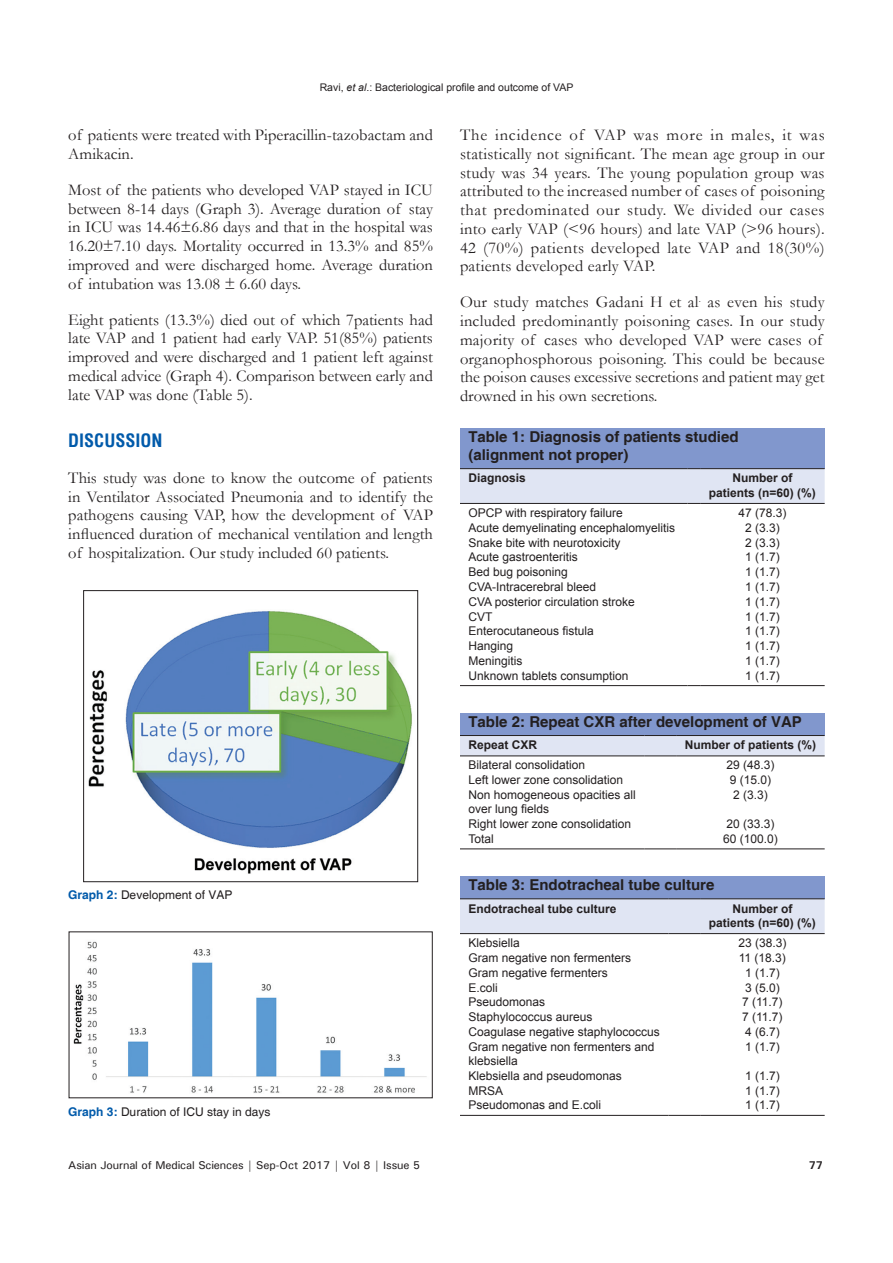
<style>
.page{position:relative;width:893px;height:1263px;background:#fff}
.page>*{position:absolute;margin:0;border:0;box-sizing:border-box;transform-origin:0 0}
.t1{font:700 condensed 18px "Helvetica";color:#015aaa}
.TX{font:16.5px/18.8px "Garamond";letter-spacing:.005em;color:#231f20;text-align:justify}
.TT{font:700 15px/18px "Helvetica";color:#231f20}
.TB{font:12px/14.4px "Arial";color:#231f20}
.TCH{font:700 12px/14.4px "Arial";color:#231f20;text-align:center}
.TBL{font:12px "Arial";color:#231f20}
.FGC{font:12px "Helvetica";color:#231f20}
.t2{font:500 11.25px "Univers";letter-spacing:-.01em;color:#231f20}
.t3{font:700 11.25px "Univers";color:#231f20}
.t4{font:10.5px "Arial";color:#231f20}
.s1{font-style:italic}
.s2{font-weight:700;color:#015aaa}
</style>
<div class="page">
<img style="left:88px;top:611px;width:324px;height:263px">
<div style="left:83px;top:590px;width:335px;height:292px;border:1px solid #231f20"></div>
<img style="left:73px;top:941px;width:354px;height:152px">
<div style="left:460px;top:428px;width:365px;height:41px;background:#8197cd"></div>
<hr style="left:460px;top:685px;width:227px;height:1px;background:#231f20">
<svg style="left:687px;top:685px;width:13px;height:1px"></svg>
<hr style="left:700px;top:685px;width:125px;height:1px;background:#231f20">
<svg style="left:460px;top:468px;width:365px;height:36px;background:#d6dbe8"></svg>
<hr style="left:700px;top:468px;width:125px;height:1px;background:#231f20">
<div style="left:460px;top:713px;width:365px;height:22px;background:#8197cd"></div>
<div style="left:460px;top:736px;width:365px;height:19px;background:#e0e5f3"></div>
<hr style="left:460px;top:848px;width:184px;height:1px;background:#231f20">
<hr style="left:644px;top:848px;width:32px;height:1px;background:#231f20">
<hr style="left:676px;top:848px;width:149px;height:1px;background:#231f20">
<hr style="left:460px;top:755px;width:184px;height:1px;background:#231f20">
<hr style="left:644px;top:755px;width:32px;height:1px;background:#231f20">
<hr style="left:676px;top:755px;width:149px;height:1px;background:#231f20">
<hr style="left:460px;top:735px;width:184px;height:1px;background:#231f20">
<hr style="left:644px;top:735px;width:32px;height:1px;background:#231f20">
<hr style="left:676px;top:735px;width:149px;height:1px;background:#231f20">
<div style="left:460px;top:876px;width:365px;height:23px;background:#8197cd"></div>
<div style="left:460px;top:899px;width:365px;height:34px;background:#e0e5f3"></div>
<hr style="left:460px;top:1115px;width:208px;height:1px;background:#231f20">
<hr style="left:668px;top:1115px;width:32px;height:1px;background:#231f20">
<hr style="left:700px;top:1115px;width:125px;height:1px;background:#231f20">
<hr style="left:460px;top:933px;width:208px;height:1px;background:#231f20">
<hr style="left:668px;top:933px;width:32px;height:1px;background:#231f20">
<hr style="left:700px;top:933px;width:125px;height:1px;background:#231f20">
<hr style="left:460px;top:898px;width:208px;height:1px;background:#231f20">
<hr style="left:668px;top:898px;width:32px;height:1px;background:#231f20">
<hr style="left:700px;top:898px;width:125px;height:1px;background:#231f20">
<p class="t4" style="left:320px;top:80px;width:255px">Ravi, <span class="s1">et al</span>.: Bacteriological profile and outcome of VAP</p>
<p class="TX" style="left:68px;top:125px;width:366px">of patients were treated with Piperacillin-tazobactam and<br>Amikacin.</p>
<p class="TX" style="left:68px;top:180px;width:366px">Most of the patients who developed VAP stayed in ICU between 8-14 days (Graph 3). Average duration of stay in ICU was 14.46±6.86 days and that in the hospital was 16.20±7.10 days. Mortality occurred in 13.3% and 85% improved and were discharged home. Average duration of intubation was 13.08 ± 6.60 days.</p>
<p class="TX" style="left:68px;top:310px;width:366px">Eight patients (13.3%) died out of which 7patients had late VAP and 1 patient had early VAP. 51(85%) patients improved and were discharged and 1 patient left against medical advice (Graph 4). Comparison between early and late VAP was done (Table 5).</p>
<h1 class="t1" style="left:68px;top:428px;width:96px">DISCUSSION</h1>
<p class="TX" style="left:68px;top:468px;width:366px">This study was done to know the outcome of patients in Ventilator Associated Pneumonia and to identify the pathogens causing VAP, how the development of VAP influenced duration of mechanical ventilation and length of hospitalization. Our study included 60 patients.</p>
<p class="FGC" style="left:68px;top:888px;width:166px"><span class="s2">Graph 2:</span> Development of VAP</p>
<p class="FGC" style="left:68px;top:1104px;width:204px"><span class="s2">Graph 3:</span> Duration of ICU stay in days</p>
<p class="TX" style="left:460px;top:125px;width:366px">The incidence of VAP was more in males, it was statistically not significant. The mean age group in our study was 34 years. The young population group was attributed to the increased number of cases of poisoning that predominated our study. We divided our cases into early VAP (&lt;96 hours) and late VAP (&gt;96 hours).<br>42 (70%) patients developed late VAP and 18(30%) patients developed early VAP.</p>
<p class="TX" style="left:460px;top:292px;width:366px;text-align:left">Our study matches Gadani H et al<sup>.</sup> as even his study included predominantly poisoning cases. In our study majority of cases who developed VAP were cases of organophosphorous poisoning. This could be because the poison causes excessive secretions and patient may get drowned in his own secretions.</p>
<p class="TT" style="left:468px;top:429px;width:272px">Table 1: Diagnosis of patients studied (alignment not proper)</p>
<p class="TCH" style="left:468px;top:471px;width:59px">Diagnosis</p>
<p class="TCH" style="left:709px;top:471px;width:109px">Number of patients (n=60) (%)</p>
<p class="TB" style="left:468px;top:505px;width:156px">OPCP with respiratory failure</p>
<p class="TB" style="left:738px;top:505px;width:50px">47 (78.3)</p>
<p class="TB" style="left:468px;top:520px;width:208px">Acute demyelinating encephalomyelitis</p>
<p class="TB" style="left:745px;top:520px;width:36px">2 (3.3)</p>
<p class="TB" style="left:468px;top:535px;width:154px">Snake bite with neurotoxicity</p>
<p class="TB" style="left:745px;top:535px;width:36px">2 (3.3)</p>
<p class="TB" style="left:468px;top:550px;width:111px">Acute gastroenteritis</p>
<p class="TB" style="left:745px;top:550px;width:36px">1 (1.7)</p>
<p class="TB" style="left:468px;top:565px;width:101px">Bed bug poisoning</p>
<p class="TB" style="left:745px;top:565px;width:36px">1 (1.7)</p>
<p class="TB" style="left:468px;top:579px;width:129px">CVA‑Intracerebral bleed</p>
<p class="TB" style="left:745px;top:579px;width:36px">1 (1.7)</p>
<p class="TB" style="left:468px;top:594px;width:168px">CVA posterior circulation stroke</p>
<p class="TB" style="left:745px;top:594px;width:36px">1 (1.7)</p>
<p class="TB" style="left:468px;top:609px;width:25px">CVT</p>
<p class="TB" style="left:745px;top:609px;width:36px">1 (1.7)</p>
<p class="TB" style="left:468px;top:624px;width:127px">Enterocutaneous fistula</p>
<p class="TB" style="left:745px;top:624px;width:36px">1 (1.7)</p>
<p class="TB" style="left:468px;top:639px;width:46px">Hanging</p>
<p class="TB" style="left:745px;top:639px;width:36px">1 (1.7)</p>
<p class="TB" style="left:468px;top:653px;width:56px">Meningitis</p>
<p class="TB" style="left:745px;top:653px;width:36px">1 (1.7)</p>
<p class="TBL" style="left:468px;top:667px;width:162px">Unknown tablets consumption</p>
<p class="TBL" style="left:745px;top:667px;width:36px">1 (1.7)</p>
<p class="TT" style="left:468px;top:713px;width:335px">Table 2: Repeat CXR after development of VAP</p>
<p class="TCH" style="left:468px;top:738px;width:70px">Repeat CXR</p>
<p class="TCH" style="left:685px;top:738px;width:133px">Number of patients (%)</p>
<p class="TB" style="left:468px;top:758px;width:118px">Bilateral consolidation</p>
<p class="TB" style="left:726px;top:758px;width:50px">29 (48.3)</p>
<p class="TB" style="left:468px;top:773px;width:156px">Left lower zone consolidation</p>
<p class="TB" style="left:730px;top:773px;width:43px">9 (15.0)</p>
<p class="TB" style="left:468px;top:787px;width:169px">Non homogeneous opacities all over lung fields</p>
<p class="TB" style="left:733px;top:787px;width:36px">2 (3.3)</p>
<p class="TB" style="left:468px;top:817px;width:164px">Right lower zone consolidation</p>
<p class="TB" style="left:726px;top:817px;width:50px">20 (33.3)</p>
<p class="TBL" style="left:468px;top:830px;width:27px">Total</p>
<p class="TBL" style="left:723px;top:830px;width:56px">60 (100.0)</p>
<p class="TT" style="left:468px;top:877px;width:247px">Table 3: Endotracheal tube culture</p>
<p class="TCH" style="left:468px;top:901px;width:150px">Endotracheal tube culture</p>
<p class="TCH" style="left:709px;top:901px;width:109px">Number of patients (n=60) (%)</p>
<p class="TB" style="left:468px;top:936px;width:53px">Klebsiella</p>
<p class="TB" style="left:738px;top:936px;width:50px">23 (38.3)</p>
<p class="TB" style="left:468px;top:950px;width:164px">Gram negative non fermenters</p>
<p class="TB" style="left:739px;top:950px;width:49px">11 (18.3)</p>
<p class="TB" style="left:468px;top:965px;width:141px">Gram negative fermenters</p>
<p class="TB" style="left:745px;top:965px;width:36px">1 (1.7)</p>
<p class="TB" style="left:468px;top:980px;width:31px">E.coli</p>
<p class="TB" style="left:745px;top:980px;width:36px">3 (5.0)</p>
<p class="TB" style="left:468px;top:995px;width:78px">Pseudomonas</p>
<p class="TB" style="left:742px;top:995px;width:42px">7 (11.7)</p>
<p class="TB" style="left:468px;top:1010px;width:126px">Staphylococcus aureus</p>
<p class="TB" style="left:742px;top:1010px;width:42px">7 (11.7)</p>
<p class="TB" style="left:468px;top:1024px;width:193px">Coagulase negative staphylococcus</p>
<p class="TB" style="left:745px;top:1024px;width:36px">4 (6.7)</p>
<p class="TB" style="left:468px;top:1039px;width:188px">Gram negative non fermenters and klebsiella</p>
<p class="TB" style="left:745px;top:1039px;width:36px">1 (1.7)</p>
<p class="TB" style="left:468px;top:1068px;width:155px">Klebsiella and pseudomonas</p>
<p class="TB" style="left:745px;top:1068px;width:36px">1 (1.7)</p>
<p class="TB" style="left:468px;top:1083px;width:36px">MRSA</p>
<p class="TB" style="left:745px;top:1083px;width:36px">1 (1.7)</p>
<p class="TBL" style="left:468px;top:1097px;width:134px">Pseudomonas and E.coli</p>
<p class="TBL" style="left:745px;top:1097px;width:36px">1 (1.7)</p>
<p class="t2" style="left:68px;top:1157px;width:353px">Asian Journal of Medical Sciences | Sep-Oct 2017 | Vol 8 | Issue 5</p>
<p class="t3" style="left:809px;top:1157px;width:16px">77</p>
</div>
